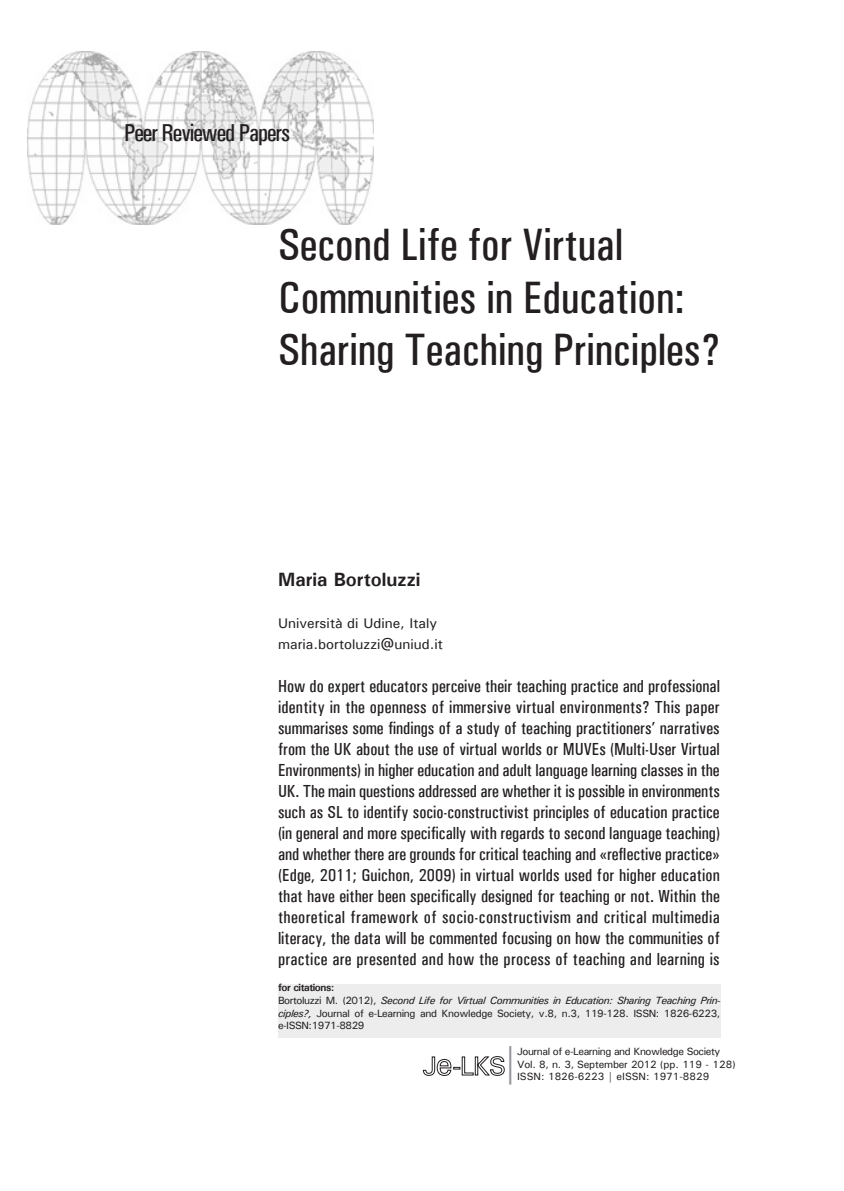
<style>
.page{position:relative;width:844px;height:1191px;background:#fff}
.page>*{position:absolute;margin:0;border:0;box-sizing:border-box;transform-origin:0 0}
.b_TITOLONE{font:500 condensed 45.5px/52.5px "Univers";color:#231f20}
.NOTA_articolo{font:700 condensed 38.5px "Univers";color:#939598}
.t1{font:500 condensed 24.5px "Univers";letter-spacing:-.04em;color:#231f20}
.d_SOTTOAUTORI{font:700 19.25px "Univers";color:#231f20}
.e_ABSTRACT_testo{font:500 condensed 17.5px/21px "Univers";letter-spacing:.015em;color:#231f20;text-align:justify}
.e_ABSTRACT_testo-2{font:500 14px "Univers";color:#231f20}
.t2{font:500 10.5px/12.4px "Univers";letter-spacing:-.035em;color:#231f20}
.t3{font:500 10.5px "Univers";color:#231f20}
.t4{font:700 10.5px "Univers";letter-spacing:-.04em;color:#231f20}
.s1{font-style:italic}
</style>
<div class="page">
<svg style="left:423px;top:1056px;width:81px;height:19px"></svg>
<img style="left:28px;top:51px;width:345px;height:174px">
<div style="left:278px;top:984px;width:442px;height:54px;background:#ededee"></div>
<p class="t1" style="left:124px;top:118px;width:168px">Peer Reviewed Papers</p>
<p class="b_TITOLONE" style="left:278px;top:218px;width:443px">Second Life for Virtual<br>Communities in Education:<br>Sharing Teaching Principles?</p>
<p class="d_SOTTOAUTORI" style="left:278px;top:567px;width:144px">Maria Bortoluzzi</p>
<p class="e_ABSTRACT_testo-2" style="left:278px;top:614px;width:161px">Università di Udine, Italy</p>
<p class="e_ABSTRACT_testo-2" style="left:278px;top:635px;width:166px">maria.bortoluzzi@uniud.it</p>
<p class="e_ABSTRACT_testo" style="left:278px;top:675px;width:443px">How do expert educators perceive their teaching practice and professional identity in the openness of immersive virtual environments? This paper summarises some findings of a study of teaching practitioners’ narratives from the UK about the use of virtual worlds or MUVEs (Multi-User Virtual Environments) in higher education and adult language learning classes in the UK. The main questions addressed are whether it is possible in environments such as SL to identify socio-constructivist principles of education practice (in general and more specifically with regards to second language teaching) and whether there are grounds for critical teaching and «reflective practice» (Edge, 2011; Guichon, 2009) in virtual worlds used for higher education that have either been specifically designed for teaching or not. Within the theoretical framework of socio-constructivism and critical multimedia literacy, the data will be commented focusing on how the communities of practice are presented and how the process of teaching and learning is</p>
<p class="t4" style="left:278px;top:981px;width:58px">for citations:</p>
<p class="t2" style="left:278px;top:994px;width:444px;text-align:justify">Bortoluzzi M. (2012), <span class="s1">Second Life for Virtual Communities in Education: Sharing Teaching Prin&shy;ciples?,</span> Journal of e-Learning and Knowledge Society, v.8, n.3, 119-128. ISSN: 1826-6223, e-ISSN:1971-8829</p>
<p class="NOTA_articolo" style="left:501px;top:1038px;width:21px">|</p>
<p class="t2" style="left:517px;top:1045px;width:220px">Journal of e-Learning and Knowledge Society<br>Vol. 8, n. 3, September 2012 (pp. 119 - 128)</p>
<p class="t3" style="left:517px;top:1069px;width:194px">ISSN: 1826-6223 | eISSN: 1971-8829</p>
</div>
